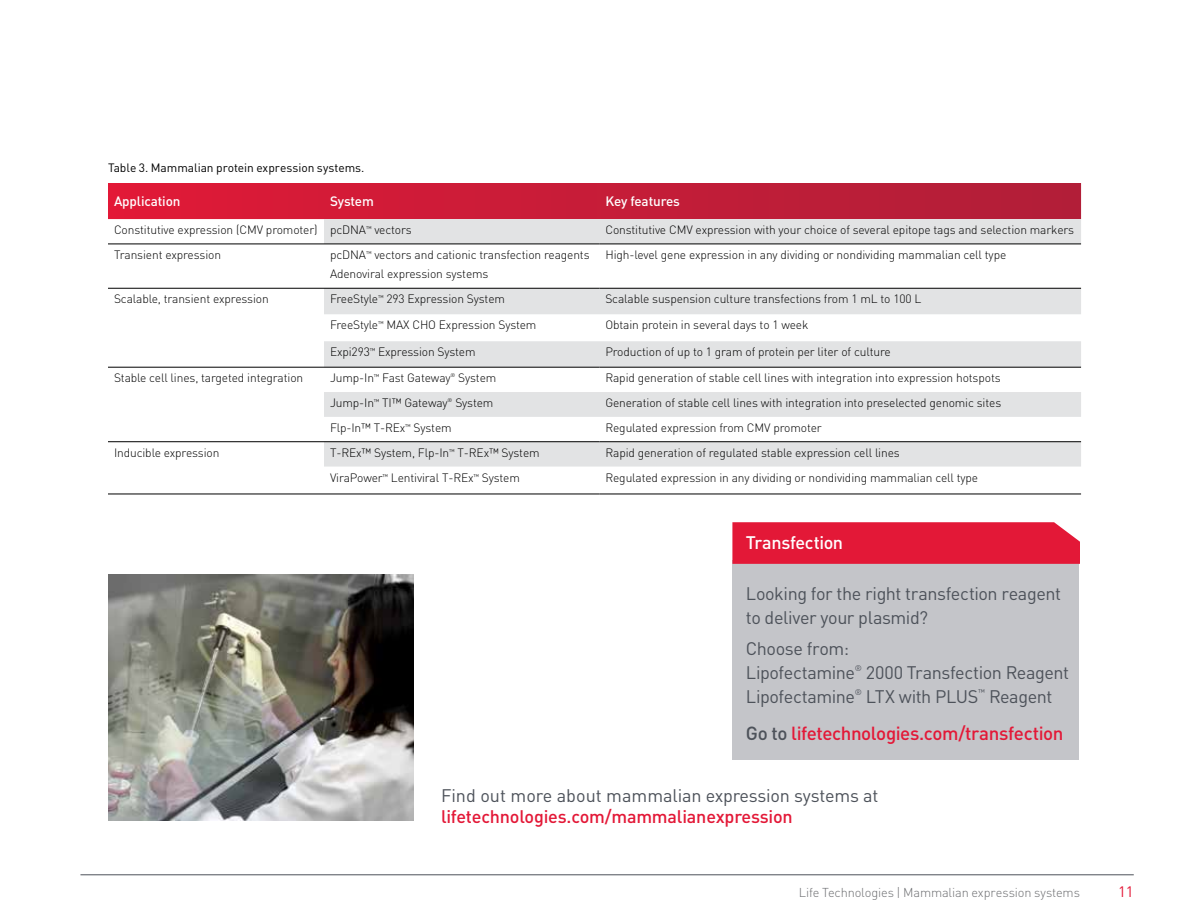
<style>
.page{position:relative;width:1188px;height:918px;background:#fff}
.page>*{position:absolute;margin:0;border:0;box-sizing:border-box;transform-origin:0 0}
.t1{font:500 18.75px "DIN Pro";letter-spacing:-.025em;color:#e31837}
.t2{font:18px/24px "DIN Pro";letter-spacing:-.02em;color:#4d525a}
.t3{font:500 18px "DIN Pro";letter-spacing:-.01em;color:#e31837}
.t4{font:500 18px "DIN Pro";letter-spacing:-.02em;color:#fff}
.t5{font:15px "DIN Pro";color:#e31837}
.t6{font:500 13.5px "DIN Pro";letter-spacing:-.01em;color:#fff}
.t7{font:300 12.75px "DIN Pro";letter-spacing:-.01em;color:#6d6e71}
.t8{font:300 12px/19.5px "DIN Pro";letter-spacing:-.01em;color:#000}
.t9{font:12px "DIN Pro";letter-spacing:-.005em;color:#000}
.t10{font:300 5.4px "DIN Pro";color:#000}
.s1{color:#4d525a}
</style>
<div class="page">
<hr style="left:80px;top:874px;width:1054px;height:1px;background:#4d525a">
<img style="left:108px;top:574px;width:305px;height:246px">
<svg style="left:108px;top:183px;width:973px;height:36px;background:#c71c37"></svg>
<svg style="left:324px;top:219px;width:757px;height:248px"></svg>
<div style="left:324px;top:392px;width:757px;height:25px;background:#e2e3e4"></div>
<hr style="left:108px;top:494px;width:216px;height:1px;background:#000">
<hr style="left:324px;top:494px;width:275px;height:1px;background:#000">
<hr style="left:599px;top:494px;width:482px;height:1px;background:#000">
<hr style="left:324px;top:441px;width:275px;height:1px;background:#000">
<hr style="left:599px;top:441px;width:482px;height:1px;background:#000">
<hr style="left:108px;top:288px;width:216px;height:1px;background:#000">
<hr style="left:108px;top:367px;width:216px;height:1px;background:#000">
<hr style="left:108px;top:441px;width:216px;height:1px;background:#000">
<hr style="left:324px;top:367px;width:275px;height:1px;background:#000">
<hr style="left:599px;top:367px;width:482px;height:1px;background:#000">
<hr style="left:324px;top:288px;width:275px;height:1px;background:#000">
<hr style="left:599px;top:288px;width:482px;height:1px;background:#000">
<hr style="left:108px;top:244px;width:216px;height:1px;background:#000">
<hr style="left:324px;top:244px;width:275px;height:1px;background:#000">
<hr style="left:599px;top:244px;width:482px;height:1px;background:#000">
<div style="left:732px;top:560px;width:347px;height:200px;background:#c4c5c9"></div>
<svg style="left:732px;top:522px;width:348px;height:42px;background:#e31e3c"></svg>
<p class="t9" style="left:108px;top:160px;width:258px">Table 3. Mammalian protein expression systems.</p>
<p class="t6" style="left:114px;top:192px;width:68px">Application</p>
<p class="t6" style="left:330px;top:192px;width:45px">System</p>
<p class="t6" style="left:605px;top:192px;width:76px">Key features</p>
<p class="t8" style="left:114px;top:220px;width:299px">Constitutive expression (CMV promoter) pcDNA<sup>™</sup> vectors</p>
<p class="t8" style="left:605px;top:220px;width:470px">Constitutive CMV expression with your choice of several epitope tags and selection markers</p>
<p class="t8" style="left:114px;top:245px;width:109px">Transient expression</p>
<p class="t8" style="left:330px;top:244px;width:261px">pcDNA<sup>™</sup> vectors and cationic transfection reagents<br>Adenoviral expression systems</p>
<p class="t8" style="left:605px;top:245px;width:402px">High-level gene expression in any dividing or nondividing mammalian cell type</p>
<p class="t8" style="left:114px;top:289px;width:156px">Scalable, transient expression</p>
<p class="t8" style="left:330px;top:289px;width:177px">FreeStyle<sup>™</sup> 293 Expression System</p>
<p class="t8" style="left:605px;top:289px;width:317px">Scalable suspension culture transfections from 1 mL to 100 L</p>
<p class="t8" style="left:330px;top:315px;width:208px">FreeStyle<sup>™</sup> MAX CHO Expression System</p>
<p class="t8" style="left:605px;top:315px;width:205px">Obtain protein in several days to 1 week</p>
<p class="t8" style="left:330px;top:342px;width:147px">Expi293<sup>™</sup> Expression System</p>
<p class="t8" style="left:605px;top:342px;width:287px">Production of up to 1 gram of protein per liter of culture</p>
<p class="t8" style="left:114px;top:368px;width:191px">Stable cell lines, targeted integration</p>
<p class="t8" style="left:330px;top:368px;width:122px">Jump-In<sup>™</sup> Fast Gateway</p>
<p class="t10" style="left:451px;top:371px;width:6px">®</p>
<p class="t8" style="left:458px;top:368px;width:40px">System</p>
<p class="t8" style="left:605px;top:368px;width:397px">Rapid generation of stable cell lines with integration into expression hotspots</p>
<p class="t8" style="left:330px;top:392px;width:119px">Jump-In<sup>™</sup> TI™ Gateway</p>
<p class="t10" style="left:448px;top:396px;width:6px">®</p>
<p class="t8" style="left:455px;top:392px;width:40px">System</p>
<p class="t8" style="left:605px;top:393px;width:397px">Generation of stable cell lines with integration into preselected genomic sites</p>
<p class="t8" style="left:330px;top:417px;width:123px">Flp-In™ T-REx<sup>™</sup> System</p>
<p class="t8" style="left:605px;top:417px;width:218px">Regulated expression from CMV promoter</p>
<p class="t8" style="left:114px;top:442px;width:107px">Inducible expression</p>
<p class="t8" style="left:330px;top:442px;width:211px">T-REx™ System, Flp-In<sup>™</sup> T-REx™ System</p>
<p class="t8" style="left:605px;top:442px;width:296px">Rapid generation of regulated stable expression cell lines</p>
<p class="t8" style="left:330px;top:467px;width:191px">ViraPower<sup>™</sup> Lentiviral T-REx<sup>™</sup> System</p>
<p class="t8" style="left:605px;top:467px;width:374px">Regulated expression in any dividing or nondividing mammalian cell type</p>
<h2 class="t4" style="left:746px;top:530px;width:99px">Transfection</h2>
<h2 class="t2" style="left:746px;top:581px;width:317px">Looking for the right transfection reagent to deliver your plasmid?</h2>
<h2 class="t2" style="left:746px;top:635px;width:325px">Choose from:<br>Lipofectamine<sup>®</sup> 2000 Transfection Reagent<br>Lipofectamine<sup>®</sup> LTX with PLUS<sup>™</sup> Reagent</h2>
<h1 class="t1" style="left:746px;top:721px;width:319px"><span class="s1">Go to</span> lifetechnologies.com/transfection</h1>
<h2 class="t2" style="left:441px;top:783px;width:439px">Find out more about mammalian expression systems at</h2>
<h2 class="t3" style="left:441px;top:805px;width:353px">lifetechnologies.com/mammalianexpression</h2>
<p class="t7" style="left:799px;top:884px;width:283px">Life Technologies | Mammalian expression systems</p>
<p class="t5" style="left:1118px;top:882px;width:17px">11</p>
</div>
